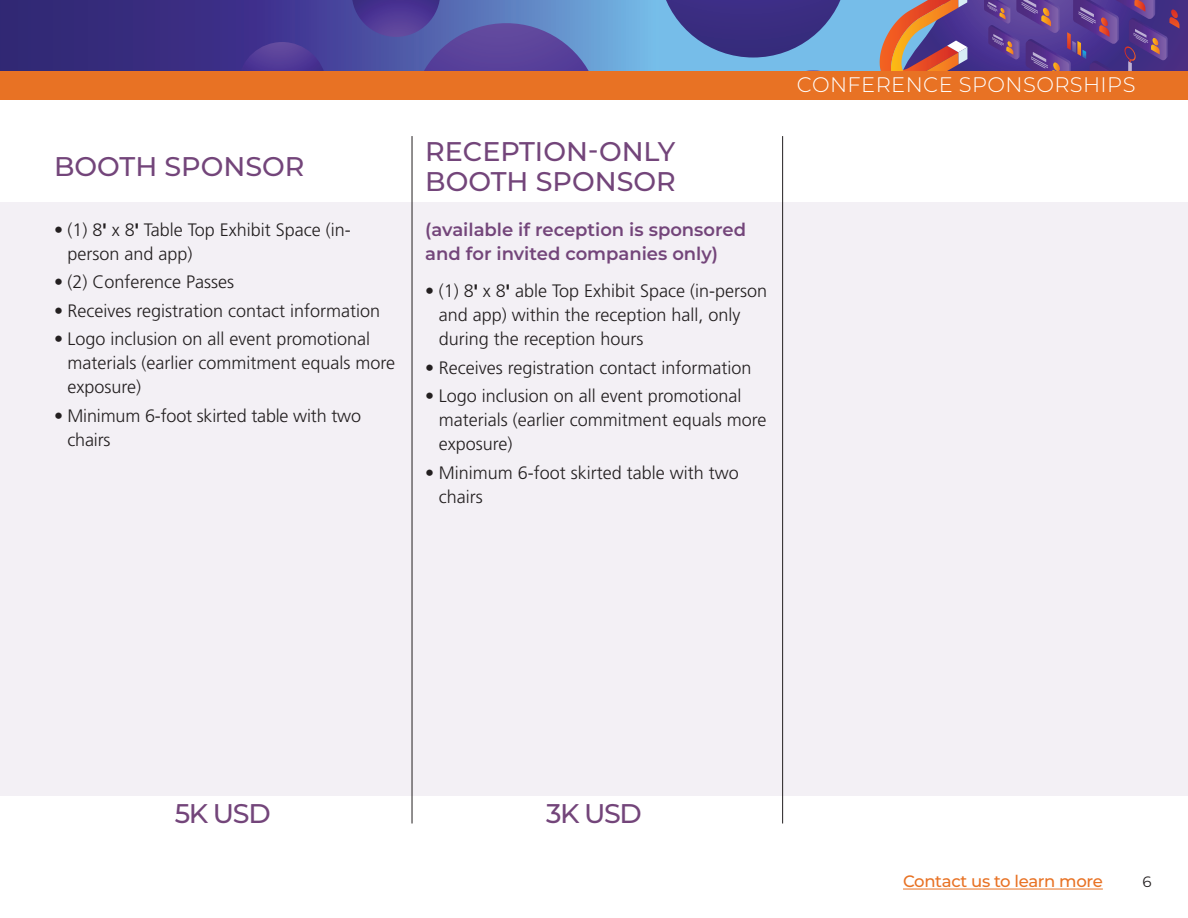
<style>
.page{position:relative;width:1188px;height:918px;background:#fff}
.page>*{position:absolute;margin:0;border:0;box-sizing:border-box;transform-origin:0 0}
.t1{font:500 27px/30px "Montserrat";color:#73457a}
.t2{font:300 21px "Montserrat";letter-spacing:.02em;color:#fff}
.t3{font:300 18px/24px "Frutiger LT Pro";color:#231f20}
.t4{font:600 18px/24px "Montserrat";color:#73457a}
.t5{font:500 16.5px "Montserrat";letter-spacing:-.02em;color:#e87224}
.t6{font:15px "Montserrat";color:#231f20}
.s1{font-family:"Montserrat";font-weight:700}
</style>
<div class="page">
<div style="left:0;top:0;width:1188px;height:81px;background:#76bde9"></div>
<svg style="left:880px;top:0;width:308px;height:71px;background:#6f4b84"></svg>
<svg style="left:666px;top:0;width:175px;height:58px"></svg>
<svg style="left:806px;top:70px;width:14px;height:1px"></svg>
<svg style="left:0;top:0;width:632px;height:71px;background:#3e3b8c"></svg>
<svg style="left:238px;top:42px;width:88px;height:29px;background:#4d3a95"></svg>
<svg style="left:352px;top:0;width:242px;height:71px;background:#585ba9"></svg>
<hr style="left:903px;top:889px;width:200px;height:1px;background:#e87224">
<div style="left:0;top:71px;width:1188px;height:28px;background:#e87224"></div>
<div style="left:0;top:202px;width:1188px;height:594px;background:#f3f0f5"></div>
<hr style="left:412px;top:136px;width:1px;height:687px;background:#231f20">
<hr style="left:782px;top:136px;width:1px;height:687px;background:#231f20">
<h1 class="t1" style="left:54px;top:151px;width:252px">BOOTH SPONSOR</h1>
<p class="t3" style="left:68px;top:217px;width:285px;text-indent:-14px">• (1) 8<span class="s1">′</span> x 8<span class="s1">′</span> Table Top Exhibit Space (in&shy;person and app)</p>
<p class="t3" style="left:54px;top:270px;width:182px">• (2) Conference Passes</p>
<p class="t3" style="left:54px;top:299px;width:328px">• Receives registration contact information</p>
<p class="t3" style="left:68px;top:327px;width:329px;text-indent:-14px">• Logo inclusion on all event promotional materials (earlier commitment equals more exposure)</p>
<p class="t3" style="left:68px;top:404px;width:295px;text-indent:-14px">• Minimum 6-foot skirted table with two chairs</p>
<h1 class="t1" style="left:425px;top:135px;width:252px">RECEPTION-ONLY<br>BOOTH SPONSOR</h1>
<p class="t4" style="left:425px;top:216px;width:322px">(available if reception is sponsored and for invited companies only)</p>
<p class="t3" style="left:439px;top:279px;width:330px;text-indent:-14px">• (1) 8<span class="s1">′</span> x 8<span class="s1">′</span> able Top Exhibit Space (in-person and app) within the reception hall, only during the reception hours</p>
<p class="t3" style="left:425px;top:356px;width:328px">• Receives registration contact information</p>
<p class="t3" style="left:439px;top:384px;width:329px;text-indent:-14px">• Logo inclusion on all event promotional materials (earlier commitment equals more exposure)</p>
<p class="t3" style="left:439px;top:461px;width:302px;text-indent:-14px">• Minimum 6-foot skirted table with two chairs</p>
<p class="t2" style="left:797px;top:70px;width:340px">CONFERENCE SPONSORSHIPS</p>
<h1 class="t1" style="left:175px;top:797px;width:97px">5K USD</h1>
<h1 class="t1" style="left:546px;top:797px;width:97px">3K USD</h1>
<p class="t5" style="left:903px;top:870px;width:201px">Contact us to learn more</p>
<p class="t6" style="left:1142px;top:872px;width:11px">6</p>
</div>
